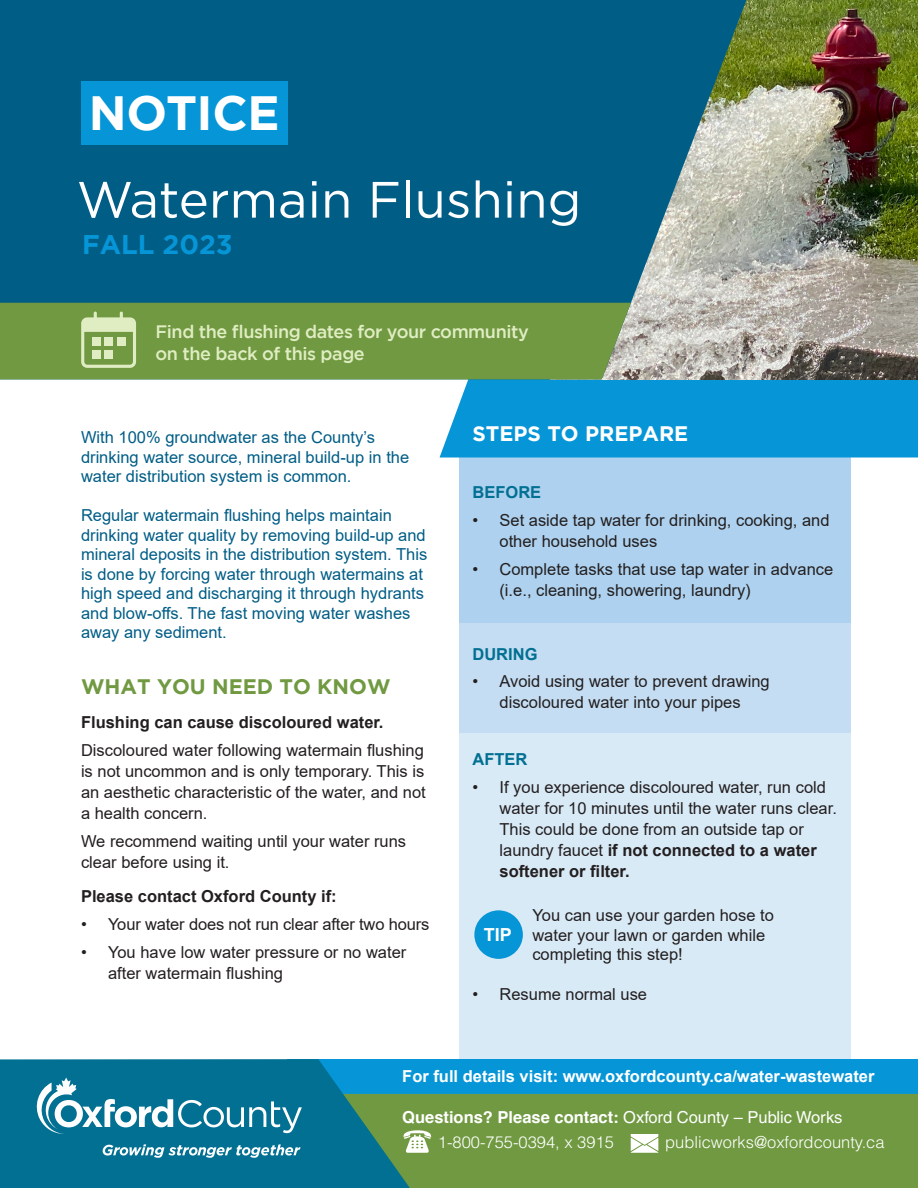
<style>
.page{position:relative;width:918px;height:1188px;background:#fff}
.page>*{position:absolute;margin:0;border:0;box-sizing:border-box;transform-origin:0 0}
.t1{font:51px "Gotham";color:#fff}
.t2{font:700 48px "Gotham";letter-spacing:-.01em;color:#fff}
.t3{font:700 27px "Gotham";color:#0696d7}
.t4{font:700 21px "Gotham";color:#709941}
.t5{font:700 21px "Gotham";color:#fff}
.t6{font:500 18px/21.6px "Gotham";letter-spacing:-.025em;color:#e0edc3}
.t7{font:700 18px "Arial";color:#fff}
.t8{font:16.5px/21px "Arial";color:#231f20}
.t9{font:16.5px/19.5px "Arial";color:#005d86}
.t10{font:700 16.5px "Arial";color:#231f20}
.t11{font:700 16.5px "Arial";color:#fff}
.t12{font:700 16.5px "Helvetica";color:#fff}
.t13{font:300 16.5px "Helvetica";color:#fff}
.t14{font:700 16.5px "Arial";color:#017092}
.s1{font-weight:700}
.s2{font-weight:400}
</style>
<div class="page">
<div style="left:459px;top:454px;width:391px;height:169px;background:#add1ee"></div>
<div style="left:459px;top:732px;width:391px;height:338px;background:#d9eaf7"></div>
<div style="left:287px;top:1059px;width:631px;height:35px;background:#0696d7"></div>
<div style="left:410px;top:1094px;width:508px;height:94px;background:#709941"></div>
<div style="left:440px;top:379px;width:478px;height:78px;background:#0696d7"></div>
<div style="left:459px;top:623px;width:391px;height:109px;background:#c4ddf2"></div>
<img style="left:746px;top:0;width:172px;height:379px">
<svg style="left:0;top:0;width:746px;height:379px;background:#16688a"></svg>
<div style="left:0;top:303px;width:631px;height:76px;background:#709941"></div>
<svg style="left:0;top:1059px;width:410px;height:129px;background:#0b7690"></svg>
<div style="left:81px;top:81px;width:206px;height:64px;background:#0696d7"></div>
<svg style="left:631px;top:1134px;width:27px;height:19px"></svg>
<svg style="left:403px;top:1129px;width:28px;height:24px"></svg>
<svg style="left:33px;top:1078px;width:269px;height:56px"></svg>
<svg style="left:103px;top:1144px;width:198px;height:14px"></svg>
<div style="left:474px;top:910px;width:49px;height:49px;background:#0696d7;border-radius:50%"></div>
<svg style="left:81px;top:311px;width:55px;height:57px;background:#a1be7a"></svg>
<div style="left:117px;top:337px;width:8px;height:9px;background:#e0edc3"></div>
<div style="left:92px;top:337px;width:8px;height:9px;background:#e0edc3"></div>
<div style="left:105px;top:337px;width:8px;height:9px;background:#e0edc3"></div>
<div style="left:92px;top:350px;width:8px;height:8px;background:#e0edc3"></div>
<div style="left:105px;top:350px;width:8px;height:8px;background:#e0edc3"></div>
<p class="t2" style="left:89px;top:86px;width:192px">NOTICE</p>
<p class="t1" style="left:77px;top:171px;width:506px">Watermain Flushing</p>
<p class="t3" style="left:82px;top:228px;width:152px">FALL 2023</p>
<p class="t6" style="left:156px;top:321px;width:375px">Find the flushing dates for your community on the back of this page</p>
<p class="t9" style="left:81px;top:427px;width:330px">With 100% groundwater as the County’s drinking water source, mineral build-up in the water distribution system is common.</p>
<p class="t9" style="left:81px;top:505px;width:348px">Regular watermain flushing helps maintain drinking water quality by removing build-up and mineral deposits in the distribution system. This is done by forcing water through watermains at high speed and discharging it through hydrants and blow-offs. The fast moving water washes away any sediment.</p>
<p class="t4" style="left:81px;top:674px;width:311px">WHAT YOU NEED TO KNOW</p>
<p class="t10" style="left:81px;top:711px;width:304px">Flushing can cause discoloured water.</p>
<p class="t8" style="left:81px;top:739px;width:346px;text-align:justify">Discoloured water following watermain flushing is not uncommon and is only temporary. This is an aesthetic characteristic of the water, and not a health concern.</p>
<p class="t8" style="left:81px;top:830px;width:327px">We recommend waiting until your water runs clear before using it.</p>
<p class="t10" style="left:81px;top:885px;width:257px">Please contact Oxford County if:</p>
<p class="t8" style="left:81px;top:913px;width:350px">• Your water does not run clear after two hours</p>
<p class="t8" style="left:108px;top:941px;width:300px;text-indent:-27px">• You have low water pressure or no water after watermain flushing</p>
<p class="t5" style="left:472px;top:422px;width:217px">STEPS TO PREPARE</p>
<p class="t14" style="left:472px;top:481px;width:70px">BEFORE</p>
<p class="t8" style="left:500px;top:510px;width:332px;text-indent:-27px">• Set aside tap water for drinking, cooking, and other household uses</p>
<p class="t8" style="left:500px;top:558px;width:335px;text-indent:-27px">• Complete tasks that use tap water in advance (i.e., cleaning, showering, laundry)</p>
<p class="t14" style="left:472px;top:642px;width:67px">DURING</p>
<p class="t8" style="left:472px;top:671px;width:299px;text-align:center">• Avoid using water to prevent drawing discoloured water into your pipes</p>
<p class="t14" style="left:472px;top:748px;width:56px">AFTER</p>
<p class="t8" style="left:500px;top:777px;width:339px;text-indent:-27px">• If you experience discoloured water, run cold water for 10 minutes until the water runs clear.<br>This could be done from an outside tap or laundry faucet <span class="s1">if not connected to a water softener or filter.</span></p>
<p class="t7" style="left:484px;top:922px;width:30px">TIP</p>
<p class="t8" style="left:532px;top:905px;width:243px;line-height:19.8px">You can use your garden hose to water your lawn or garden while completing this step!</p>
<p class="t8" style="left:472px;top:984px;width:176px">• Resume normal use</p>
<p class="t11" style="left:402px;top:1065px;width:474px">For full details visit: www.oxfordcounty.ca/water-wastewater</p>
<p class="t12" style="left:402px;top:1106px;width:442px">Questions? Please contact: <span class="s2">Oxford County – Public Works</span></p>
<p class="t13" style="left:438px;top:1132px;width:178px">1-800-755-0394, x 3915</p>
<p class="t13" style="left:665px;top:1132px;width:221px">publicworks@oxfordcounty.ca</p>
</div>
